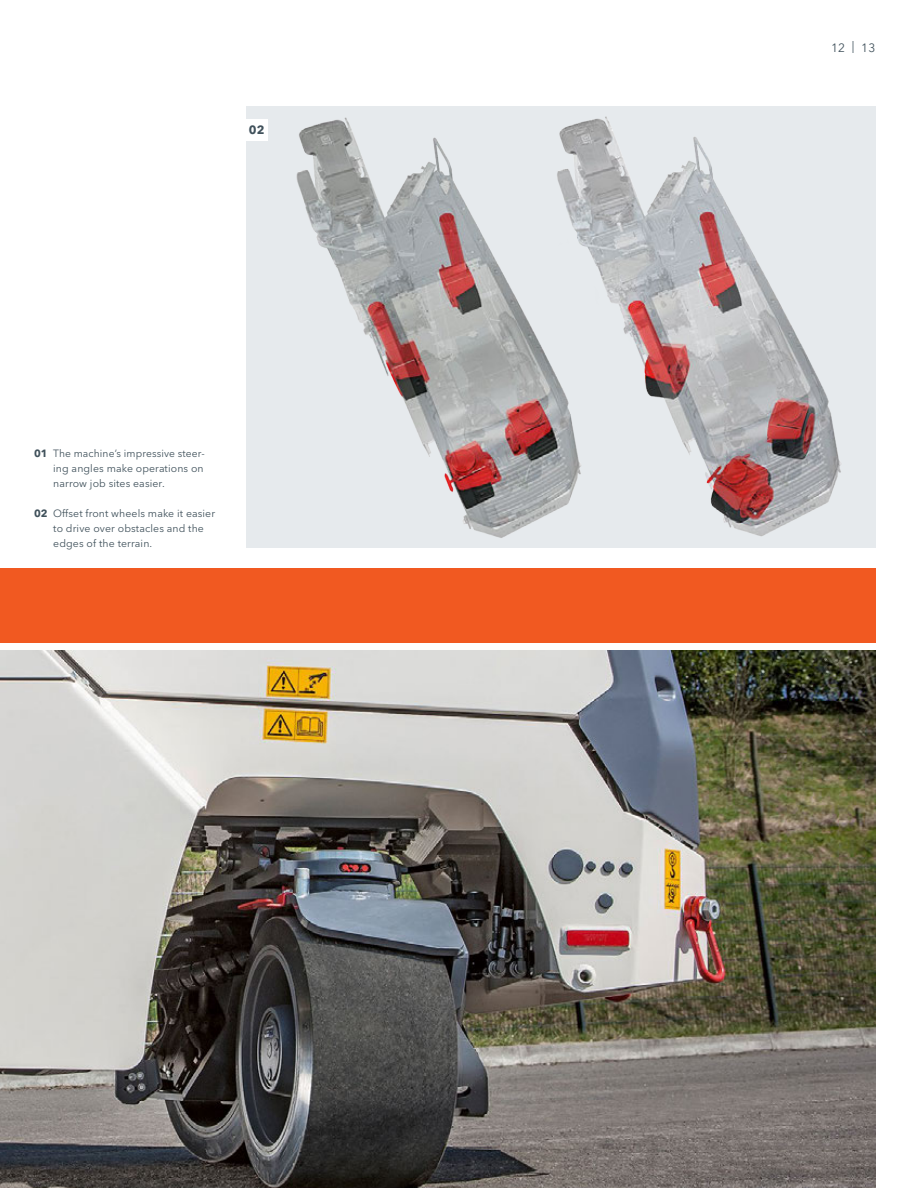
<style>
.page{position:relative;width:918px;height:1188px;background:#fff}
.page>*{position:absolute;margin:0;border:0;box-sizing:border-box;transform-origin:0 0}
.t1{font:12px "Avenir Next LT Pro";color:#41525c}
.t2{font:700 12px "Avenir Next LT Pro";color:#41525c}
.t3{font:10.5px/15px "Avenir Next LT Pro";letter-spacing:.01em;color:#41525c;text-align:justify}
.s1{font-weight:700}
</style>
<div class="page">
<div style="left:246px;top:106px;width:629px;height:441px;background:#e6eaed"></div>
<img style="left:594px;top:116px;width:247px;height:421px">
<img style="left:294px;top:117px;width:300px;height:431px">
<div style="left:246px;top:119px;width:21px;height:21px;background:#fff"></div>
<img style="left:0;top:651px;width:875px;height:537px">
<div style="left:0;top:568px;width:875px;height:74px;background:#f15921"></div>
<p class="t2" style="left:249px;top:123px;width:17px">02</p>
<p class="t3" style="left:53px;top:446px;width:152px;text-indent:-19px"><span class="s1">01</span> The machine’s impressive steer&shy;ing angles make operations on narrow job sites easier.</p>
<p class="t3" style="left:53px;top:506px;width:163px;text-align:left;text-indent:-19px"><span class="s1">02</span> Offset front wheels make it easier to drive over obstacles and the edges of the terrain.</p>
<p class="t1" style="left:831px;top:40px;width:46px">12 | 13</p>
</div>
